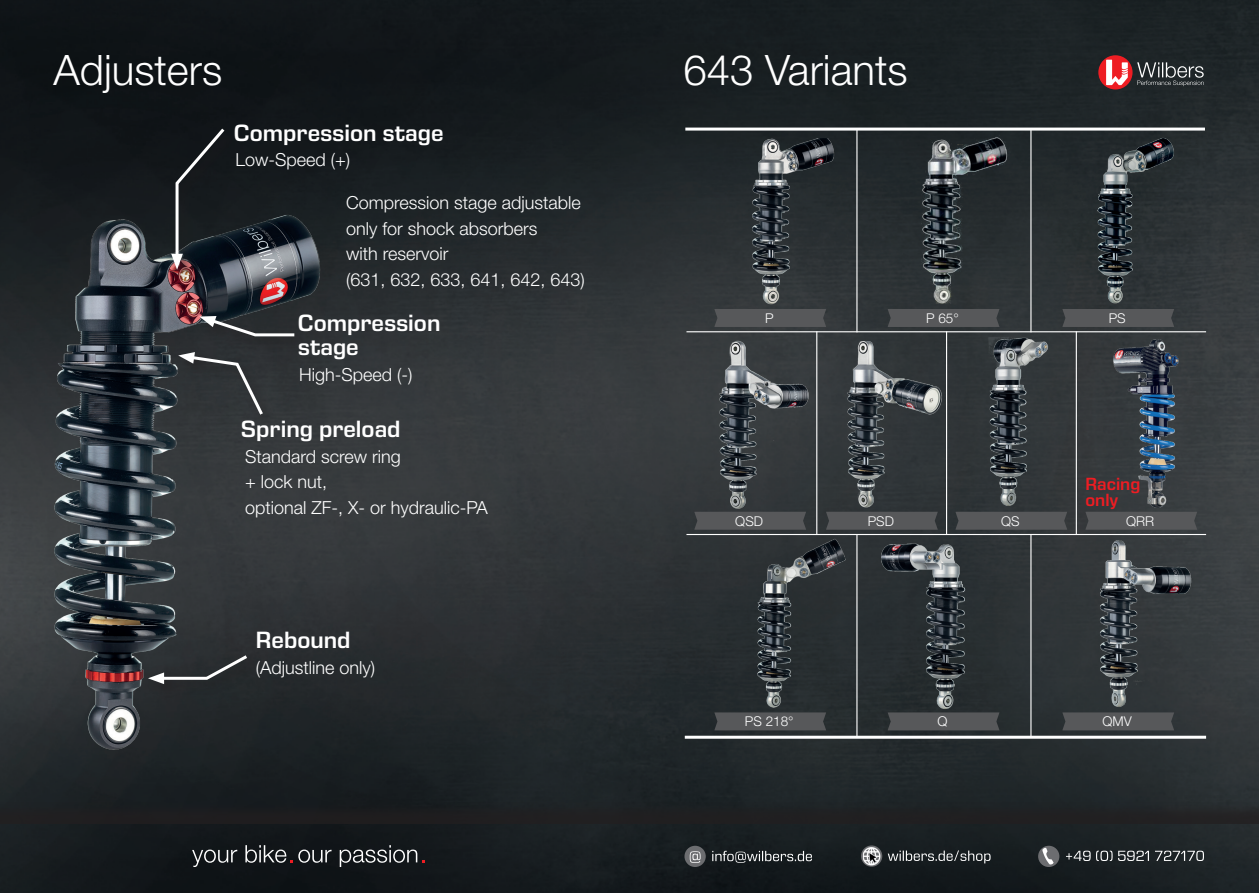
<style>
.page{position:relative;width:1259px;height:893px;background:#fff}
.page>*{position:absolute;margin:0;border:0;box-sizing:border-box;transform-origin:0 0}
.t1{font:300 42px "Helvetica Neue LT Pro";color:#fff}
.t2{font:600 24px/24px "Eurostile Next LT Pro";color:#fff}
.t3{font:300 18px/25.5px "Helvetica Neue LT Pro";color:#fff}
.t4{font:600 18px/16.5px "Eurostile Next LT Pro";color:#ee1d23}
.t5{font:300 13.5px "Helvetica Neue LT Pro";color:#fff}
</style>
<div class="page">
<img style="left:0;top:0;width:1259px;height:802px">
<div style="left:0;top:802px;width:1259px;height:91px;background:#231f20"></div>
<img style="left:0;top:825px;width:1259px;height:68px">
<svg style="left:192px;top:845px;width:232px;height:22px;background:#373a3d"></svg>
<svg style="left:1098px;top:55px;width:34px;height:34px"></svg>
<svg style="left:1106px;top:60px;width:21px;height:25px"></svg>
<svg style="left:1137px;top:62px;width:66px;height:24px;background:#4d5254"></svg>
<div style="left:684px;top:846px;width:22px;height:21px;background:#6c6d70;border-radius:50%"></div>
<svg style="left:690px;top:851px;width:10px;height:12px"></svg>
<svg style="left:712px;top:851px;width:100px;height:12px"></svg>
<svg style="left:861px;top:845px;width:21px;height:22px"></svg>
<img style="left:862px;top:845px;width:19px;height:21px">
<svg style="left:887px;top:850px;width:103px;height:13px"></svg>
<div style="left:1038px;top:846px;width:21px;height:21px;background:#6c6d70;border-radius:50%"></div>
<svg style="left:1042px;top:848px;width:11px;height:16px"></svg>
<svg style="left:1066px;top:851px;width:138px;height:10px"></svg>
<img style="left:50px;top:207px;width:275px;height:543px">
<div style="left:197px;top:313px;width:112px;height:39px;background:#2b2e31"></div>
<svg style="left:199px;top:316px;width:96px;height:21px"></svg>
<div style="left:146px;top:653px;width:115px;height:46px;background:#25292c"></div>
<svg style="left:148px;top:652px;width:102px;height:32px"></svg>
<div style="left:177px;top:349px;width:100px;height:80px;background:#323639"></div>
<svg style="left:178px;top:352px;width:85px;height:63px"></svg>
<hr style="left:685px;top:736px;width:521px;height:3px;background:#fff">
<hr style="left:685px;top:128px;width:520px;height:3px;background:#fff">
<hr style="left:686px;top:331px;width:520px;height:1px;background:#fff">
<hr style="left:686px;top:534px;width:520px;height:1px;background:#fff">
<hr style="left:856px;top:129px;width:1px;height:203px;background:#fff">
<hr style="left:856px;top:534px;width:1px;height:204px;background:#fff">
<hr style="left:1075px;top:331px;width:2px;height:204px;background:#fff">
<hr style="left:1030px;top:129px;width:1px;height:203px;background:#fff">
<hr style="left:1030px;top:534px;width:1px;height:204px;background:#fff">
<hr style="left:816px;top:331px;width:1px;height:204px;background:#fff">
<hr style="left:946px;top:331px;width:1px;height:204px;background:#fff">
<img style="left:730px;top:138px;width:123px;height:175px">
<img style="left:743px;top:530px;width:109px;height:187px">
<img style="left:703px;top:332px;width:118px;height:181px">
<img style="left:836px;top:341px;width:112px;height:172px">
<img style="left:972px;top:328px;width:87px;height:180px">
<img style="left:1108px;top:339px;width:73px;height:171px">
<img style="left:921px;top:125px;width:89px;height:183px">
<img style="left:871px;top:532px;width:109px;height:180px">
<img style="left:1090px;top:132px;width:102px;height:174px">
<img style="left:1096px;top:535px;width:108px;height:176px">
<div style="left:887px;top:309px;width:112px;height:18px;background:#57585a"></div>
<svg style="left:887px;top:712px;width:112px;height:18px;background:#545557"></svg>
<div style="left:1062px;top:309px;width:112px;height:18px;background:#57585a"></div>
<svg style="left:1062px;top:712px;width:112px;height:18px;background:#545557"></svg>
<div style="left:714px;top:309px;width:112px;height:18px;background:#57585a"></div>
<svg style="left:714px;top:712px;width:112px;height:18px;background:#545557"></svg>
<svg style="left:694px;top:512px;width:112px;height:18px;background:#555658"></svg>
<svg style="left:826px;top:512px;width:111px;height:18px;background:#555658"></svg>
<svg style="left:955px;top:512px;width:112px;height:18px;background:#555658"></svg>
<svg style="left:1085px;top:512px;width:112px;height:18px;background:#555658"></svg>
<div style="left:169px;top:126px;width:70px;height:157px;background:#231f20;opacity:.75"></div>
<svg style="left:171px;top:125px;width:56px;height:145px;background:#24282c"></svg>
<h1 class="t1" style="left:53px;top:45px;width:170px">Adjusters</h1>
<h1 class="t1" style="left:683px;top:45px;width:226px">643 Variants</h1>
<h2 class="t2" style="left:234px;top:121px;width:211px">Compression stage</h2>
<p class="t3" style="left:235px;top:147px;width:116px">Low-Speed (+)</p>
<p class="t3" style="left:346px;top:190px;width:240px">Compression stage adjustable only for shock absorbers<br>with reservoir<br>(631, 632, 633, 641, 642, 643)</p>
<h2 class="t2" style="left:298px;top:312px;width:144px">Compression stage</h2>
<p class="t3" style="left:299px;top:361px;width:115px">High-Speed (-)</p>
<h2 class="t2" style="left:241px;top:417px;width:161px">Spring preload</h2>
<p class="t3" style="left:245px;top:443px;width:244px">Standard screw ring<br>+ lock nut,<br>optional ZF-, X- or hydraulic-PA</p>
<h2 class="t2" style="left:256px;top:628px;width:96px">Rebound</h2>
<p class="t3" style="left:256px;top:654px;width:121px">(Adjustline only)</p>
<p class="t5" style="left:765px;top:310px;width:10px">P</p>
<p class="t5" style="left:926px;top:310px;width:34px">P 65°</p>
<p class="t5" style="left:1108px;top:310px;width:19px">PS</p>
<p class="t4" style="left:1085px;top:476px;width:56px">Racing only</p>
<p class="t5" style="left:735px;top:512px;width:29px">QSD</p>
<p class="t5" style="left:867px;top:512px;width:28px">PSD</p>
<p class="t5" style="left:1001px;top:512px;width:20px">QS</p>
<p class="t5" style="left:1126px;top:512px;width:30px">QRR</p>
<p class="t5" style="left:745px;top:713px;width:50px">PS 218°</p>
<p class="t5" style="left:937px;top:713px;width:12px">Q</p>
<p class="t5" style="left:1102px;top:713px;width:31px">QMV</p>
</div>
